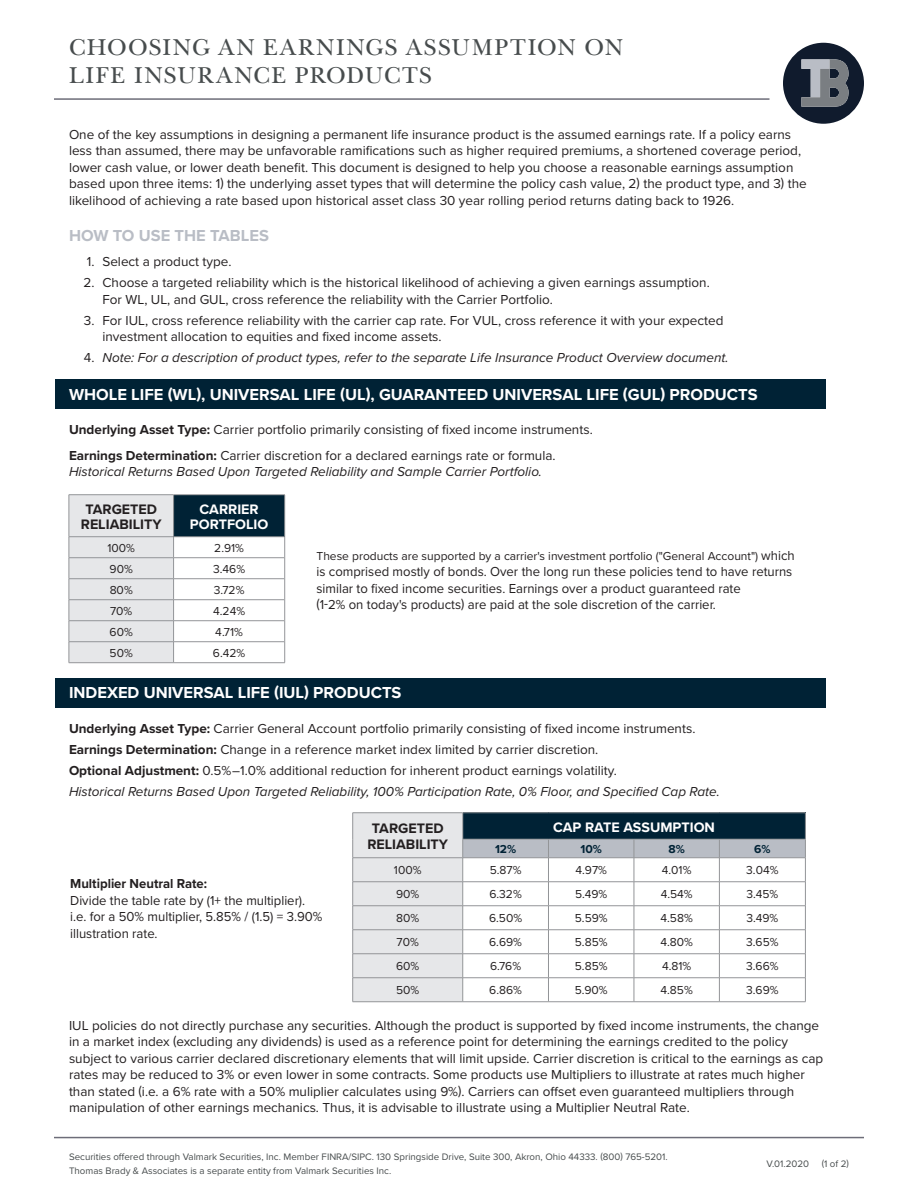
<style>
.page{position:relative;width:918px;height:1188px;background:#fff}
.page>*{position:absolute;margin:0;border:0;box-sizing:border-box;transform-origin:0 0}
.t1{font:24px/28.8px "New Baskerville";letter-spacing:.065em;color:#474c4d}
.t2{font:700 16.5px "Proxima Nova";color:#fff}
.t3{font:700 16.5px "Proxima Nova";color:#b9bdc5}
.t4{font:700 14.25px/15px "Proxima Nova";color:#231f20;text-align:center}
.t5{font:700 14.25px/15px "Proxima Nova";color:#fff;text-align:center}
.t6{font:13.5px/16.5px "Proxima Nova";color:#231f20}
.t7{font:italic 13.5px "Proxima Nova";color:#231f20}
.t8{font:12px "Proxima Nova";color:#231f20}
.t9{font:700 12px "Proxima Nova";color:#002235}
.t10{font:9.75px/13.5px "Proxima Nova";color:#474c4d}
.s1{font-style:normal}
.s2{font-weight:700}
.s3{font-size:13.5px}
</style>
<div class="page">
<hr style="left:54px;top:98px;width:716px;height:2px;background:#6d6d79">
<svg style="left:783px;top:43px;width:81px;height:81px"></svg>
<hr style="left:54px;top:1137px;width:810px;height:1px;background:#6d6d79">
<div style="left:55px;top:678px;width:771px;height:30px;background:#002235"></div>
<div style="left:55px;top:380px;width:771px;height:29px;background:#002235"></div>
<div style="left:174px;top:495px;width:111px;height:42px;background:#002235"></div>
<hr style="left:69px;top:494px;width:105px;height:1px;background:#939598">
<hr style="left:174px;top:494px;width:111px;height:1px;background:#939598">
<hr style="left:174px;top:536px;width:111px;height:1px;background:#939598">
<hr style="left:174px;top:557px;width:111px;height:1px;background:#939598">
<hr style="left:174px;top:578px;width:111px;height:1px;background:#939598">
<hr style="left:174px;top:599px;width:111px;height:1px;background:#939598">
<hr style="left:174px;top:620px;width:111px;height:1px;background:#939598">
<hr style="left:174px;top:641px;width:111px;height:1px;background:#939598">
<svg style="left:69px;top:495px;width:105px;height:167px;background:#e1e2e4"></svg>
<hr style="left:69px;top:662px;width:105px;height:1px;background:#939598">
<hr style="left:174px;top:662px;width:111px;height:1px;background:#939598">
<hr style="left:284px;top:495px;width:1px;height:42px;background:#939598">
<svg style="left:284px;top:537px;width:1px;height:126px"></svg>
<hr style="left:353px;top:812px;width:110px;height:1px;background:#939598">
<hr style="left:463px;top:812px;width:85px;height:1px;background:#939598">
<hr style="left:548px;top:812px;width:86px;height:1px;background:#939598">
<hr style="left:634px;top:812px;width:85px;height:1px;background:#939598">
<hr style="left:719px;top:812px;width:87px;height:1px;background:#939598">
<svg style="left:352px;top:813px;width:454px;height:189px"></svg>
<p class="t1" style="left:69px;top:32px;width:556px">CHOOSING AN EARNINGS ASSUMPTION ON<br>LIFE INSURANCE PRODUCTS</p>
<p class="t6" style="left:69px;top:126px;width:739px">One of the key assumptions in designing a permanent life insurance product is the assumed earnings rate. If a policy earns less than assumed, there may be unfavorable ramifications such as higher required premiums, a shortened coverage period, lower cash value, or lower death benefit. This document is designed to help you choose a reasonable earnings assumption based upon three items: 1) the underlying asset types that will determine the policy cash value, 2) the product type, and 3) the likelihood of achieving a rate based upon historical asset class 30 year rolling period returns dating back to 1926.</p>
<p class="t3" style="left:69px;top:223px;width:201px">HOW TO USE THE TABLES</p>
<p class="t6" style="left:87px;top:253px;width:146px">1. Select a product type.</p>
<p class="t6" style="left:102px;top:274px;width:609px;text-indent:-19px">2. Choose a targeted reliability which is the historical likelihood of achieving a given earnings assumption.<br>For WL, UL, and GUL, cross reference the reliability with the Carrier Portfolio.</p>
<p class="t6" style="left:102px;top:312px;width:623px;text-indent:-19px">3. For IUL, cross reference reliability with the carrier cap rate. For VUL, cross reference it with your expected investment allocation to equities and fixed income assets.</p>
<p class="t7" style="left:84px;top:348px;width:646px"><span class="s1">4.</span> Note: For a description of product types, refer to the separate Life Insurance Product Overview document.</p>
<p class="t2" style="left:69px;top:382px;width:690px">WHOLE LIFE (WL), UNIVERSAL LIFE (UL), GUARANTEED UNIVERSAL LIFE (GUL) PRODUCTS</p>
<p class="t6" style="left:69px;top:421px;width:525px"><span class="s2">Underlying Asset Type:</span> Carrier portfolio primarily consisting of fixed income instruments.</p>
<p class="t6" style="left:69px;top:447px;width:488px"><span class="s2">Earnings Determination:</span> Carrier discretion for a declared earnings rate or formula.</p>
<p class="t7" style="left:69px;top:462px;width:475px">Historical Returns Based Upon Targeted Reliability and Sample Carrier Portfolio.</p>
<p class="t4" style="left:81px;top:501px;width:82px">TARGETED<br>RELIABILITY</p>
<p class="t5" style="left:190px;top:501px;width:80px">CARRIER<br>PORTFOLIO</p>
<p class="t8" style="left:107px;top:539px;width:29px">100%</p>
<p class="t8" style="left:214px;top:539px;width:31px">2.91%</p>
<p class="t8" style="left:110px;top:560px;width:25px">90%</p>
<p class="t8" style="left:213px;top:560px;width:34px">3.46%</p>
<p class="t8" style="left:110px;top:581px;width:25px">80%</p>
<p class="t8" style="left:214px;top:581px;width:32px">3.72%</p>
<p class="t8" style="left:110px;top:602px;width:24px">70%</p>
<p class="t8" style="left:213px;top:602px;width:33px">4.24%</p>
<p class="t8" style="left:110px;top:623px;width:25px">60%</p>
<p class="t8" style="left:215px;top:623px;width:29px">4.71%</p>
<p class="t8" style="left:110px;top:644px;width:25px">50%</p>
<p class="t8" style="left:213px;top:644px;width:34px">6.42%</p>
<p class="t8" style="left:316px;top:547px;width:480px">These products are supported by a carrier's investment portfolio ("General Account") <span class="s3">which</span></p>
<p class="t6" style="left:316px;top:563px;width:477px">is comprised mostly of bonds. Over the long run these policies tend to have returns similar to fixed income securities. Earnings over a product guaranteed rate<br>(1-2% on today's products) are paid at the sole discretion of the carrier.</p>
<p class="t2" style="left:69px;top:681px;width:334px">INDEXED UNIVERSAL LIFE (IUL) PRODUCTS</p>
<p class="t6" style="left:69px;top:720px;width:628px"><span class="s2">Underlying Asset Type:</span> Carrier General Account portfolio primarily consisting of fixed income instruments.</p>
<p class="t6" style="left:69px;top:741px;width:531px"><span class="s2">Earnings Determination:</span> Change in a reference market index limited by carrier discretion.</p>
<p class="t6" style="left:69px;top:762px;width:549px"><span class="s2">Optional Adjustment:</span> 0.5%–1.0% additional reduction for inherent product earnings volatility.</p>
<p class="t7" style="left:69px;top:781px;width:652px">Historical Returns Based Upon Targeted Reliability, 100% Participation Rate, 0% Floor, and Specified Cap Rate.</p>
<p class="t6" style="left:70px;top:875px;width:254px"><span class="s2">Multiplier Neutral Rate:<br></span>Divide the table rate by (1+ the multiplier). i.e. for a 50% multiplier, 5.85% / (1.5) = 3.90% illustration rate.</p>
<p class="t4" style="left:367px;top:819px;width:82px;line-height:16.5px">TARGETED<br>RELIABILITY</p>
<p class="t5" style="left:553px;top:819px;width:163px">CAP RATE ASSUMPTION</p>
<p class="t9" style="left:495px;top:840px;width:23px">12%</p>
<p class="t9" style="left:580px;top:840px;width:23px">10%</p>
<p class="t9" style="left:668px;top:840px;width:18px">8%</p>
<p class="t9" style="left:754px;top:840px;width:18px">6%</p>
<p class="t8" style="left:394px;top:862px;width:29px">100%</p>
<p class="t8" style="left:490px;top:862px;width:33px">5.87%</p>
<p class="t8" style="left:575px;top:862px;width:33px">4.97%</p>
<p class="t8" style="left:662px;top:862px;width:31px">4.01%</p>
<p class="t8" style="left:746px;top:862px;width:34px">3.04%</p>
<p class="t8" style="left:396px;top:886px;width:25px">90%</p>
<p class="t8" style="left:489px;top:886px;width:34px">6.32%</p>
<p class="t8" style="left:575px;top:886px;width:34px">5.49%</p>
<p class="t8" style="left:661px;top:886px;width:34px">4.54%</p>
<p class="t8" style="left:746px;top:886px;width:33px">3.45%</p>
<p class="t8" style="left:396px;top:910px;width:25px">80%</p>
<p class="t8" style="left:489px;top:910px;width:35px">6.50%</p>
<p class="t8" style="left:575px;top:910px;width:34px">5.59%</p>
<p class="t8" style="left:661px;top:910px;width:34px">4.58%</p>
<p class="t8" style="left:746px;top:910px;width:34px">3.49%</p>
<p class="t8" style="left:397px;top:934px;width:24px">70%</p>
<p class="t8" style="left:489px;top:934px;width:34px">6.69%</p>
<p class="t8" style="left:575px;top:934px;width:34px">5.85%</p>
<p class="t8" style="left:660px;top:934px;width:34px">4.80%</p>
<p class="t8" style="left:746px;top:934px;width:34px">3.65%</p>
<p class="t8" style="left:396px;top:958px;width:25px">60%</p>
<p class="t8" style="left:490px;top:958px;width:33px">6.76%</p>
<p class="t8" style="left:575px;top:958px;width:34px">5.85%</p>
<p class="t8" style="left:662px;top:958px;width:31px">4.81%</p>
<p class="t8" style="left:746px;top:958px;width:34px">3.66%</p>
<p class="t8" style="left:396px;top:982px;width:25px">50%</p>
<p class="t8" style="left:489px;top:982px;width:34px">6.86%</p>
<p class="t8" style="left:575px;top:982px;width:35px">5.90%</p>
<p class="t8" style="left:661px;top:982px;width:34px">4.85%</p>
<p class="t8" style="left:746px;top:982px;width:34px">3.69%</p>
<p class="t6" style="left:69px;top:1017px;width:756px">IUL policies do not directly purchase any securities. Although the product is supported by fixed income instruments, the change in a market index (excluding any dividends) is used as a reference point for determining the earnings credited to the policy subject to various carrier declared discretionary elements that will limit upside. Carrier discretion is critical to the earnings as cap rates may be reduced to 3% or even lower in some contracts. Some products use Multipliers to illustrate at rates much higher than stated (i.e. a 6% rate with a 50% muliplier calculates using 9%). Carriers can offset even guaranteed multipliers through manipulation of other earnings mechanics. Thus, it is advisable to illustrate using a Multiplier Neutral Rate.</p>
<p class="t10" style="left:69px;top:1150px;width:600px">Securities offered through Valmark Securities, Inc. Member FINRA/SIPC. 130 Springside Drive, Suite 300, Akron, Ohio 44333. (800) 765-5201.<br>Thomas Brady &amp; Associates is a separate entity from Valmark Securities Inc.</p>
<p class="t10" style="left:766px;top:1157px;width:44px">V.01.2020</p>
<p class="t10" style="left:822px;top:1157px;width:29px">(1 of 2)</p>
</div>
